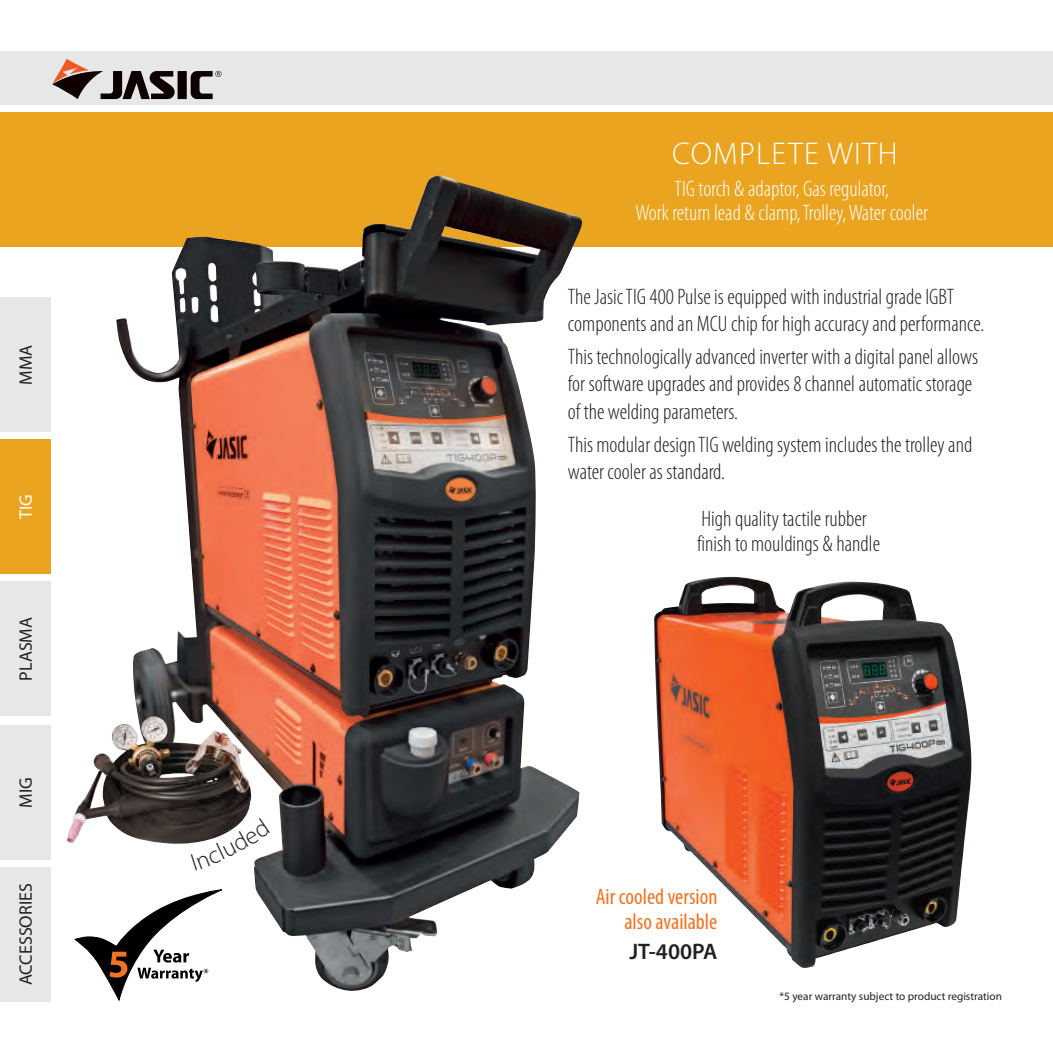
<style>
.page{position:relative;width:1053px;height:1053px;background:#fff}
.page>*{position:absolute;margin:0;border:0;box-sizing:border-box;transform-origin:0 0}
.t1{font:300 31.5px "Myriad Pro";letter-spacing:.04em;color:#fff}
.t2{font:300 condensed 22.5px/27px "Myriad Pro";color:#231f20}
.t3{font:300 condensed 22.5px/24.8px "Myriad Pro";color:#fff;text-align:center}
.t4{font:condensed 22.5px/24.8px "Myriad Pro";color:#f47321;text-align:right}
.t5{font:600 22.5px "Myriad Pro";color:#231f20}
.t6{font:18px "Myriad Pro";color:#231f20}
.t7{font:18px "Myriad Pro";color:#fff}
.t8{font:11.25px "Myriad Pro";color:#231f20}
</style>
<div class="page">
<div style="left:0;top:51px;width:1052px;height:54px;background:#e6e7e9"></div>
<div style="left:0;top:113px;width:1052px;height:134px;background:#eaa420"></div>
<div style="left:177px;top:71px;width:10px;height:28px;background:#0e0000"></div>
<svg style="left:191px;top:71px;width:30px;height:28px"></svg>
<svg style="left:52px;top:59px;width:123px;height:40px"></svg>
<div style="left:0;top:866px;width:51px;height:135px;background:#e6e7e9"></div>
<div style="left:0;top:581px;width:51px;height:135px;background:#e6e7e9"></div>
<div style="left:0;top:725px;width:51px;height:134px;background:#e6e7e9"></div>
<div style="left:0;top:297px;width:51px;height:135px;background:#e6e7e9"></div>
<div style="left:0;top:439px;width:51px;height:135px;background:#eaa420"></div>
<svg style="left:74px;top:936px;width:49px;height:64px"></svg>
<img style="left:116px;top:177px;width:463px;height:814px">
<img style="left:654px;top:577px;width:317px;height:391px">
<img style="left:67px;top:717px;width:184px;height:126px">
<svg style="left:191px;top:818px;width:79px;height:52px"></svg>
<p class="t6" style="left:15px;top:385px;width:41px;rotate:-90deg">MMA</p>
<p class="t7" style="left:15px;top:519px;width:26px;rotate:-90deg">TIG</p>
<p class="t6" style="left:15px;top:680px;width:65px;rotate:-90deg">PLASMA</p>
<p class="t6" style="left:15px;top:807px;width:32px;rotate:-90deg">MIG</p>
<p class="t6" style="left:15px;top:985px;width:103px;rotate:-90deg">ACCESSORIES</p>
<h1 class="t1" style="left:672px;top:137px;width:227px">COMPLETE WITH</h1>
<p class="t3" style="left:635px;top:176px;width:294px">TIG torch &amp; adaptor, Gas regulator,<br>Work return lead &amp; clamp, Trolley, Water cooler</p>
<p class="t2" style="left:568px;top:283px;width:418px">The Jasic TIG 400 Pulse is equipped with industrial grade IGBT components and an MCU chip for high accuracy and performance.</p>
<p class="t2" style="left:568px;top:343px;width:411px">This technologically advanced inverter with a digital panel allows for software upgrades and provides 8 channel automatic storage of the welding parameters.</p>
<p class="t2" style="left:568px;top:431px;width:406px">This modular design TIG welding system includes the trolley and water cooler as standard.</p>
<p class="t2" style="left:697px;top:506px;width:184px;line-height:24.8px">High quality tactile rubber finish to mouldings &amp; handle</p>
<p class="t4" style="left:596px;top:884px;width:123px">Air cooled version also available</p>
<p class="t5" style="left:629px;top:937px;width:89px">JT-400PA</p>
<p class="t8" style="left:779px;top:989px;width:224px">*5 year warranty subject to product registration</p>
</div>
